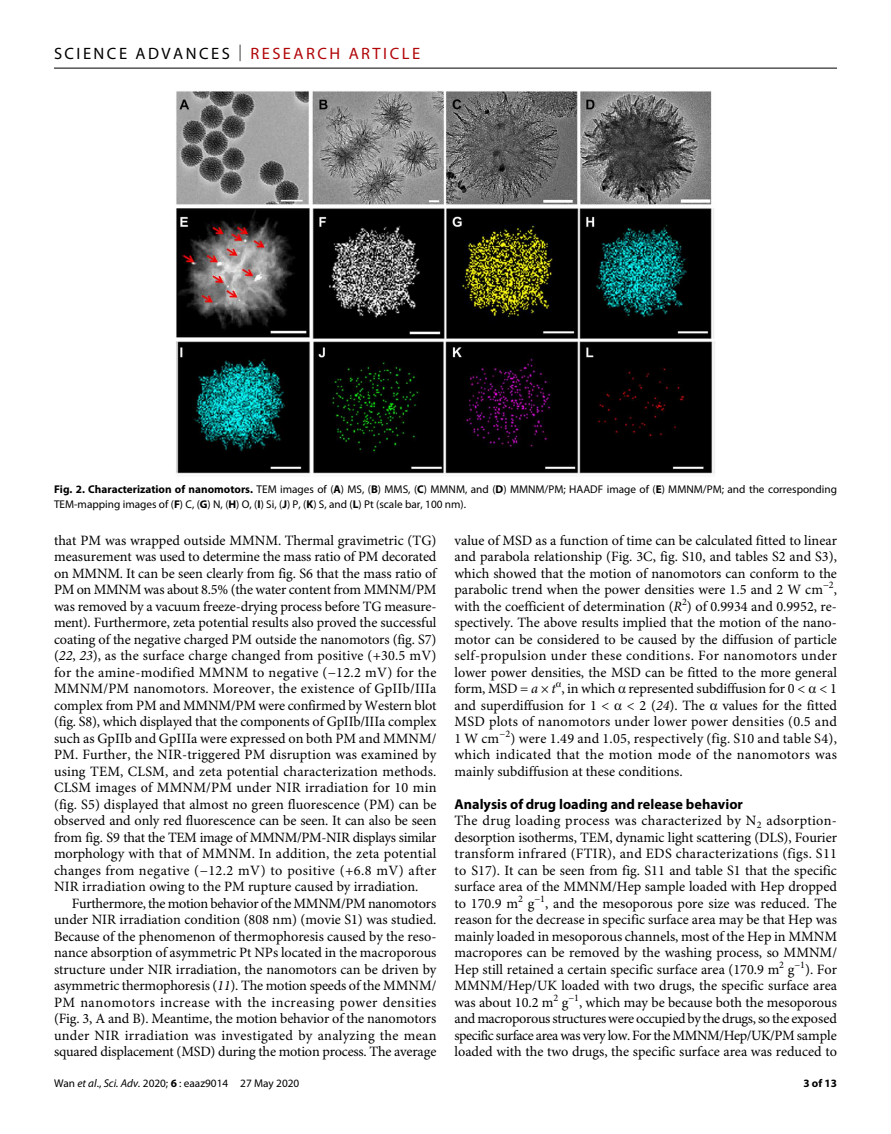
<style>
.page{position:relative;width:891px;height:1134px;background:#fff}
.page>*{position:absolute;margin:0;border:0;box-sizing:border-box;transform-origin:0 0}
.t1{font:16.5px "Myriad Pro";letter-spacing:.15em;color:#000}
.t2{font:14.25px/16.5px "Minion Pro";color:#000;text-align:justify}
.t3{font:700 14.25px "Myriad Pro";color:#000}
.t4{font:11.25px/15px "Myriad Pro";color:#000}
.t5{font:700 11.25px "Myriad Pro";color:#000}
.t6{font:10.05px "Minion Pro";color:#000}
.s1{font-weight:300}
.s2{color:#b10508}
.s3{font-weight:700}
.s4{font-style:italic}
.s5{font-size:14.25px}
</style>
<div class="page">
<hr style="left:54px;top:68px;width:783px;height:1px;background:#000">
<img style="left:176px;top:91px;width:539px;height:385px">
<p class="t1" style="left:54px;top:40px;width:368px">SCIENCE ADVANCES <span class="s1">|</span> <span class="s2">RESEARCH ARTICLE</span></p>
<p class="t4" style="left:54px;top:482px;width:785px"><span class="s3">Fig. 2. Characterization of nanomotors.</span> TEM images of (<span class="s3">A</span>) MS, (<span class="s3">B</span>) MMS, (<span class="s3">C</span>) MMNM, and (<span class="s3">D</span>) MMNM/PM; HAADF image of (<span class="s3">E</span>) MMNM/PM; and the corresponding<br>TEM-mapping images of (<span class="s3">F</span>) C, (<span class="s3">G</span>) N, (<span class="s3">H</span>) O, (<span class="s3">I</span>) Si, (<span class="s3">J</span>) P, (<span class="s3">K</span>) S, and (<span class="s3">L</span>) Pt (scale bar, 100 nm).</p>
<p class="t2" style="left:54px;top:533px;width:384px">that PM was wrapped outside MMNM. Thermal gravimetric (TG) measurement was used to determine the mass ratio of PM decorated on MMNM. It can be seen clearly from fig. S6 that the mass ratio of PM on MMNM was about 8.5% (the water content from MMNM/PM was removed by a vacuum freeze-drying process before TG measure&shy;ment). Furthermore, zeta potential results also proved the successful coating of the negative charged PM outside the nanomotors (fig. S7) (<span class="s4">22</span>, <span class="s4">23</span>), as the surface charge changed from positive (+30.5 mV) for the amine-modified MMNM to negative (−12.2 mV) for the MMNM/PM nanomotors. Moreover, the existence of GpIIb/IIIa complex from PM and MMNM/PM were confirmed by Western blot (fig. S8), which displayed that the components of GpIIb/IIIa complex such as GpIIb and GpIIIa were expressed on both PM and MMNM/ PM. Further, the NIR-triggered PM disruption was examined by using TEM, CLSM, and zeta potential characterization methods.<br>CLSM images of MMNM/PM under NIR irradiation for 10 min (fig. S5) displayed that almost no green fluorescence (PM) can be observed and only red fluorescence can be seen. It can also be seen from fig. S9 that the TEM image of MMNM/PM-NIR displays similar morphology with that of MMNM. In addition, the zeta potential changes from negative (−12.2 mV) to positive (+6.8 mV) after NIR irradiation owing to the PM rupture caused by irradiation.</p>
<p class="t2" style="left:54px;top:897px;width:384px;text-indent:18px">Furthermore, the motion behavior of the MMNM/PM nanomotors under NIR irradiation condition (808 nm) (movie S1) was studied.<br>Because of the phenomenon of thermophoresis caused by the reso&shy;nance absorption of asymmetric Pt NPs located in the macroporous structure under NIR irradiation, the nanomotors can be driven by asymmetric thermophoresis (<span class="s4">11</span>). The motion speeds of the MMNM/ PM nanomotors increase with the increasing power densities (Fig. 3, A and B). Meantime, the motion behavior of the nanomotors under NIR irradiation was investigated by analyzing the mean squared displacement (MSD) during the motion process. The average</p>
<p class="t4" style="left:54px;top:1076px;width:247px">Wan <span class="s4">et al</span>., <span class="s4">Sci. Adv.</span> 2020; <span class="s3">6</span> : eaaz9014 27 May 2020</p>
<p class="t2" style="left:454px;top:534px;width:384px">value of MSD as a function of time can be calculated fitted to linear and parabola relationship (Fig. 3C, fig. S10, and tables S2 and S3), which showed that the motion of nanomotors can conform to the parabolic trend when the power densities were 1.5 and 2 W cm</p>
<p class="t6" style="left:823px;top:579px;width:15px">−2<span class="s5">,</span></p>
<p class="t2" style="left:454px;top:599px;width:384px">with the coefficient of determination (<span class="s4">R</span><sup>2</sup>) of 0.9934 and 0.9952, re&shy;spectively. The above results implied that the motion of the nano&shy;motor can be considered to be caused by the diffusion of particle self-propulsion under these conditions. For nanomotors under lower power densities, the MSD can be fitted to the more general form, MSD = <span class="s4">a</span> × <span class="s4">t</span> , in which represented subdiffusion for 0 &lt; &lt; 1 and superdiffusion for 1 &lt; &lt; 2 (<span class="s4">24</span>). The values for the fitted MSD plots of nanomotors under lower power densities (0.5 and 1 W cm<sup>−2</sup>) were 1.49 and 1.05, respectively (fig. S10 and table S4), which indicated that the motion mode of the nanomotors was mainly subdiffusion at these conditions.</p>
<p class="t3" style="left:454px;top:793px;width:290px">Analysis of drug loading and release behavior</p>
<p class="t2" style="left:454px;top:814px;width:384px">The drug loading process was characterized by N<sub>2</sub> adsorption&shy;desorption isotherms, TEM, dynamic light scattering (DLS), Fourier transform infrared (FTIR), and EDS characterizations (figs. S11 to S17). It can be seen from fig. S11 and table S1 that the specific surface area of the MMNM/Hep sample loaded with Hep dropped to 170.9 m<sup>2</sup> g<sup>−1</sup>, and the mesoporous pore size was reduced. The reason for the decrease in specific surface area may be that Hep was mainly loaded in mesoporous channels, most of the Hep in MMNM macropores can be removed by the washing process, so MMNM/ Hep still retained a certain specific surface area (170.9 m<sup>2</sup> g<sup>−1</sup>). For MMNM/Hep/UK loaded with two drugs, the specific surface area was about 10.2 m<sup>2</sup> g<sup>−1</sup>, which may be because both the mesoporous and macroporous structures were occupied by the drugs, so the exposed specific surface area was very low. For the MMNM/Hep/UK/PM sample loaded with the two drugs, the specific surface area was reduced to</p>
<p class="t5" style="left:803px;top:1074px;width:35px">3 of 13</p>
</div>
